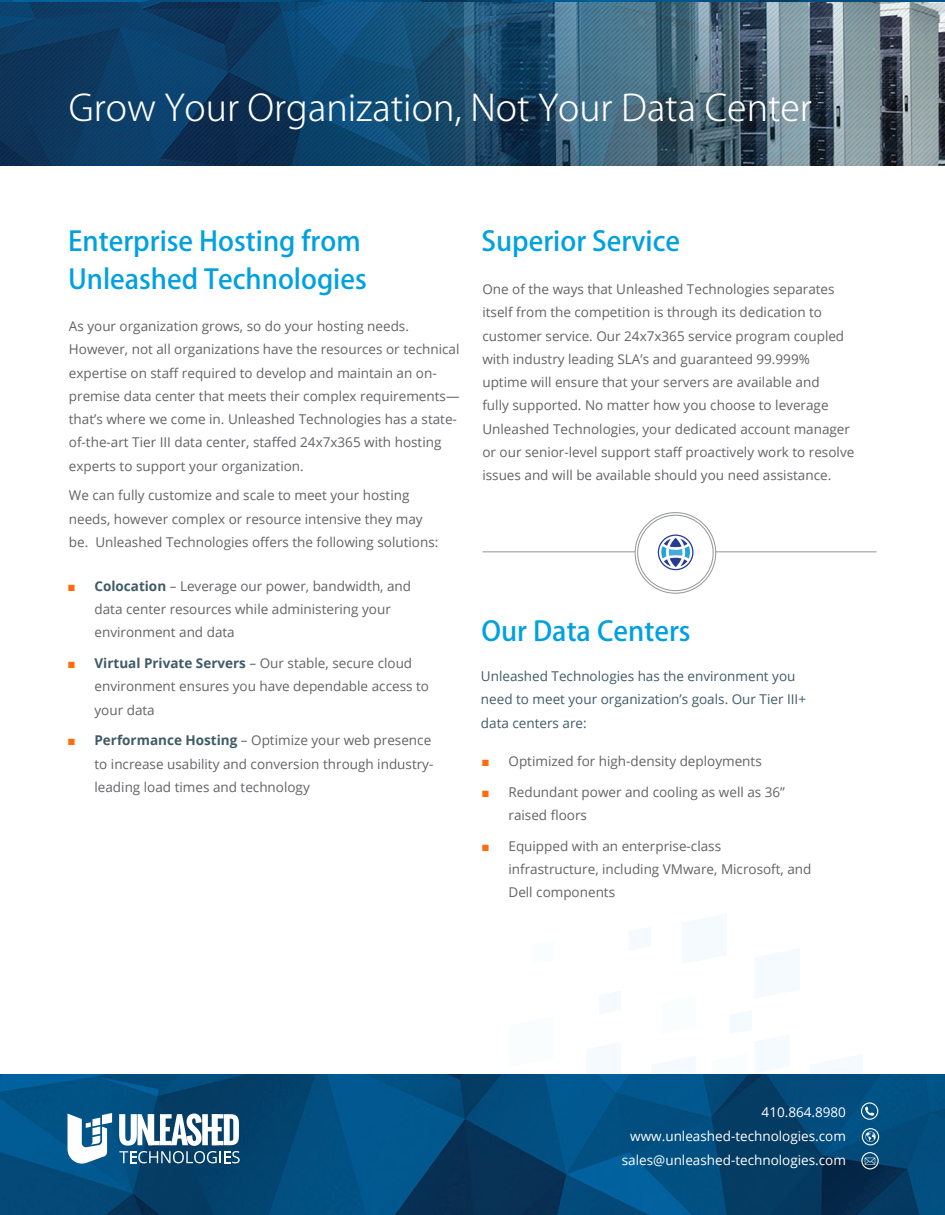
<style>
.page{position:relative;width:945px;height:1215px;background:#fff}
.page>*{position:absolute;margin:0;border:0;box-sizing:border-box;transform-origin:0 0}
.main_header{font:300 36px "Koz Go Pro";color:#fff}
.Subtitle_Text{font:500 27px/37.5px "Koz Go Pro";color:#00a1e1}
.Normal_Text{font:13.5px/23.2px "Open Sans";color:#636366}
.Normal_Text-2{font:13.5px/23.2px "Open Sans";color:#3f5b68}
.t1{font:13.5px/24px "Open Sans";color:#fff;text-align:right}
.s1{font-family:"Arial";color:#ff6b0d}
.s2{font-weight:700;color:#3f5b68}
</style>
<div class="page">
<img style="left:0;top:1074px;width:945px;height:141px">
<svg style="left:587px;top:1042px;width:34px;height:32px"></svg>
<svg style="left:730px;top:1011px;width:59px;height:62px"></svg>
<svg style="left:629px;top:928px;width:21px;height:22px"></svg>
<svg style="left:599px;top:991px;width:22px;height:23px"></svg>
<svg style="left:651px;top:1056px;width:45px;height:18px"></svg>
<svg style="left:810px;top:1055px;width:53px;height:19px"></svg>
<svg style="left:682px;top:914px;width:45px;height:49px"></svg>
<svg style="left:755px;top:949px;width:45px;height:49px"></svg>
<svg style="left:68px;top:1113px;width:44px;height:53px"></svg>
<svg style="left:119px;top:1114px;width:121px;height:49px"></svg>
<svg style="left:861px;top:1102px;width:17px;height:18px"></svg>
<svg style="left:862px;top:1128px;width:17px;height:17px"></svg>
<svg style="left:861px;top:1152px;width:18px;height:17px"></svg>
<img style="left:0;top:2px;width:945px;height:163px">
<hr style="left:482px;top:552px;width:156px;height:1px;background:#939598">
<hr style="left:715px;top:552px;width:162px;height:1px;background:#939598">
<svg style="left:635px;top:513px;width:81px;height:80px"></svg>
<div style="left:635px;top:512px;width:81px;height:81px;border:1px solid #939598;border-radius:50%"></div>
<div style="left:638px;top:515px;width:75px;height:76px;background:#fff;border-radius:50%"></div>
<div style="left:637px;top:515px;width:76px;height:76px;border:1px solid #939598;border-radius:50%"></div>
<svg style="left:658px;top:535px;width:36px;height:35px"></svg>
<p class="main_header" style="left:69px;top:85px;width:744px">Grow Your Organization, Not Your Data Center</p>
<p class="Subtitle_Text" style="left:68px;top:224px;width:300px">Enterprise Hosting from<br>Unleashed Technologies</p>
<p class="Subtitle_Text" style="left:482px;top:224px;width:200px">Superior Service</p>
<p class="Normal_Text" style="left:482px;top:277px;width:373px">One of the ways that Unleashed Technologies separates itself from the competition is through its dedication to customer service. Our 24x7x365 service program coupled with industry leading SLA’s and guaranteed 99.999% uptime will ensure that your servers are available and<br>fully supported. No matter how you choose to leverage Unleashed Technologies, your dedicated account manager or our senior-level support staff proactively work to resolve issues and will be available should you need assistance.</p>
<p class="Normal_Text" style="left:69px;top:314px;width:392px">As your organization grows, so do your hosting needs.<br>However, not all organizations have the resources or technical expertise on staff required to develop and maintain an on&shy;premise data center that meets their complex requirements— that’s where we come in. Unleashed Technologies has a state&shy;of-the-art Tier III data center, staffed 24x7x365 with hosting experts to support your organization.</p>
<p class="Normal_Text" style="left:69px;top:484px;width:371px">We can fully customize and scale to meet your hosting needs, however complex or resource intensive they may be. Unleashed Technologies offers the following solutions:</p>
<p class="Normal_Text" style="left:94px;top:574px;width:318px;text-indent:-27px"><span class="s1">■</span> <span class="s2">Colocation</span> – Leverage our power, bandwidth, and data center resources while administering your environment and data</p>
<p class="Normal_Text" style="left:94px;top:651px;width:336px;text-indent:-27px"><span class="s1">■</span> <span class="s2">Virtual Private Servers</span> – Our stable, secure cloud environment ensures you have dependable access to your data</p>
<p class="Normal_Text" style="left:94px;top:728px;width:340px;text-indent:-27px"><span class="s1">■</span> <span class="s2">Performance Hosting</span> – Optimize your web presence to increase usability and conversion through industry&shy;leading load times and technology</p>
<p class="Subtitle_Text" style="left:482px;top:614px;width:211px">Our Data Centers</p>
<p class="Normal_Text-2" style="left:481px;top:664px;width:327px">Unleashed Technologies has the environment you need to meet your organization’s goals. Our Tier III+ data centers are:</p>
<p class="Normal_Text" style="left:482px;top:749px;width:282px"><span class="s1">■</span> Optimized for high-density deployments</p>
<p class="Normal_Text" style="left:508px;top:780px;width:278px;text-indent:-27px"><span class="s1">■</span> Redundant power and cooling as well as 36” raised floors</p>
<p class="Normal_Text" style="left:508px;top:834px;width:305px;text-indent:-27px"><span class="s1">■</span> Equipped with an enterprise-class infrastructure, including VMware, Microsoft, and<br>Dell components</p>
<p class="t1" style="left:622px;top:1099px;width:226px">410.864.8980 www.unleashed-technologies.com sales@unleashed-technologies.com</p>
</div>
